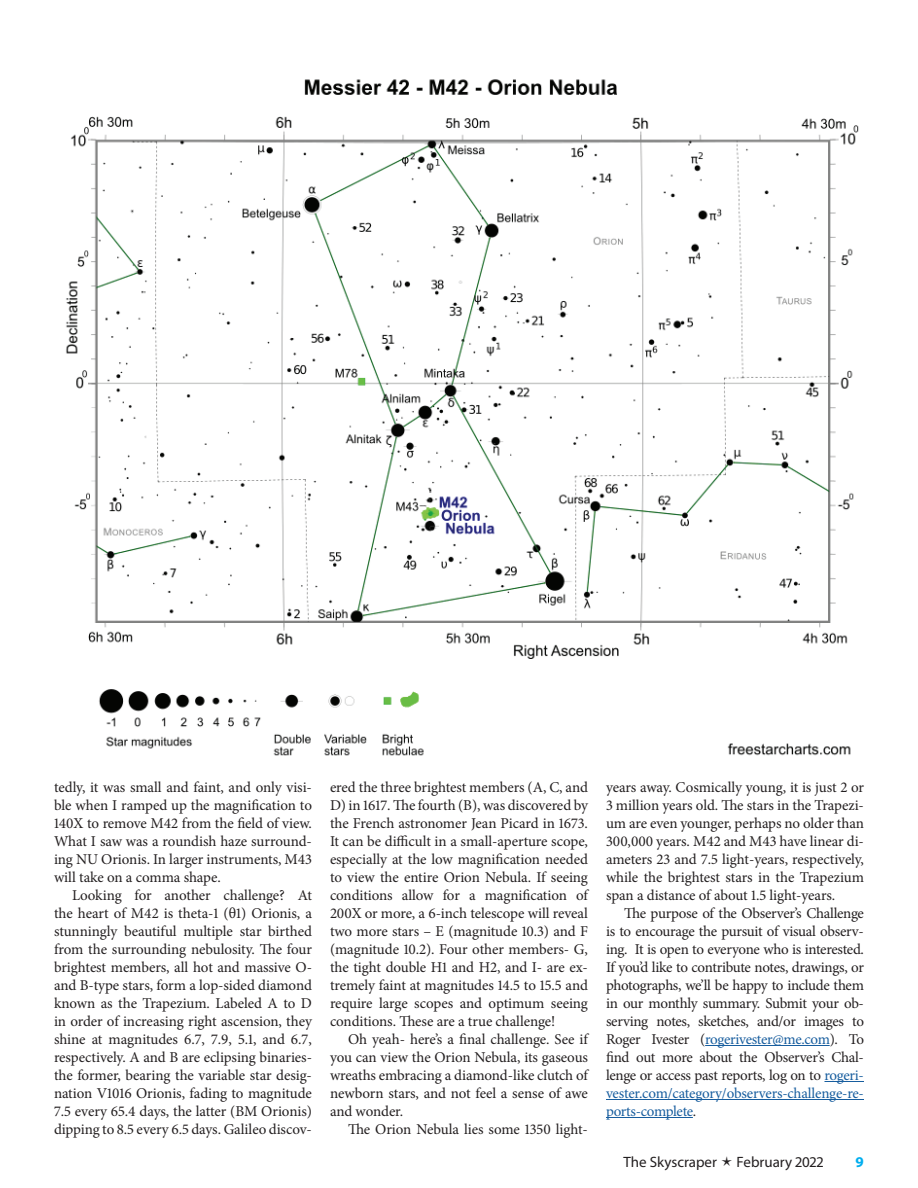
<style>
.page{position:relative;width:918px;height:1188px;background:#fff}
.page>*{position:absolute;margin:0;border:0;box-sizing:border-box;transform-origin:0 0}
.body{font:15px/18px "Minion Pro";letter-spacing:-.01em;color:#231f20;text-align:justify}
.t1{font:15px "Myriad Pro";color:#231f20}
.t2{font:700 15px "Myriad Pro";color:#00aeef}
.s1{color:#175d9e}
</style>
<div class="page">
<img style="left:66px;top:79px;width:793px;height:677px">
<hr style="left:705px;top:1045px;width:125px;height:1px;background:#175d9e">
<hr style="left:824px;top:1081px;width:40px;height:1px;background:#175d9e">
<hr style="left:606px;top:1099px;width:258px;height:1px;background:#175d9e">
<hr style="left:606px;top:1117px;width:87px;height:1px;background:#175d9e">
<p class="body" style="left:54px;top:778px;width:260px">tedly, it was small and faint, and only visi&shy;ble when I ramped up the magnification to 140X to remove M42 from the field of view.<br>What I saw was a roundish haze surround&shy;ing NU Orionis. In larger instruments, M43 will take on a comma shape.</p>
<p class="body" style="left:54px;top:886px;width:260px;text-indent:18px">Looking for another challenge? At the heart of M42 is theta-1 (θ1) Orionis, a stunningly beautiful multiple star birthed from the surrounding nebulosity. The four brightest members, all hot and massive O&shy;and B-type stars, form a lop-sided diamond known as the Trapezium. Labeled A to D in order of increasing right ascension, they shine at magnitudes 6.7, 7.9, 5.1, and 6.7, respectively. A and B are eclipsing binaries&shy;the former, bearing the variable star desig&shy;nation V1016 Orionis, fading to magnitude 7.5 every 65.4 days, the latter (BM Orionis) dipping to 8.5 every 6.5 days. Galileo discov-</p>
<p class="body" style="left:330px;top:778px;width:260px">ered the three brightest members (A, C, and D) in 1617. The fourth (B), was discovered by the French astronomer Jean Picard in 1673.<br>It can be difficult in a small-aperture scope, especially at the low magnification needed to view the entire Orion Nebula. If seeing conditions allow for a magnification of 200X or more, a 6-inch telescope will reveal two more stars – E (magnitude 10.3) and F (magnitude 10.2). Four other members- G, the tight double H1 and H2, and I- are ex&shy;tremely faint at magnitudes 14.5 to 15.5 and require large scopes and optimum seeing conditions. These are a true challenge!</p>
<p class="body" style="left:330px;top:1030px;width:260px;text-indent:18px">Oh yeah- here’s a final challenge. See if you can view the Orion Nebula, its gaseous wreaths embracing a diamond-like clutch of newborn stars, and not feel a sense of awe and wonder.</p>
<p class="body" style="left:348px;top:1120px;width:241px">The Orion Nebula lies some 1350 light-</p>
<p class="body" style="left:606px;top:778px;width:260px">years away. Cosmically young, it is just 2 or 3 million years old. The stars in the Trapezi&shy;um are even younger, perhaps no older than 300,000 years. M42 and M43 have linear di&shy;ameters 23 and 7.5 light-years, respectively, while the brightest stars in the Trapezium span a distance of about 1.5 light-years.</p>
<p class="body" style="left:606px;top:904px;width:260px;text-indent:18px">The purpose of the Observer’s Challenge is to encourage the pursuit of visual observ&shy;ing. It is open to everyone who is interested.<br>If you’d like to contribute notes, drawings, or photographs, we’ll be happy to include them in our monthly summary. Submit your ob&shy;serving notes, sketches, and/or images to Roger Ivester (<span class="s1">rogerivester@me.com</span>). To find out more about the Observer’s Chal&shy;lenge or access past reports, log on to <span class="s1">rogeri&shy;vester.com/category/observers-challenge-re&shy;ports-complete</span>.</p>
<p class="t1" style="left:623px;top:1153px;width:95px">The Skyscraper</p>
<p class="t1" style="left:737px;top:1153px;width:88px">February 2022</p>
<p class="t2" style="left:856px;top:1152px;width:10px">9</p>
</div>
